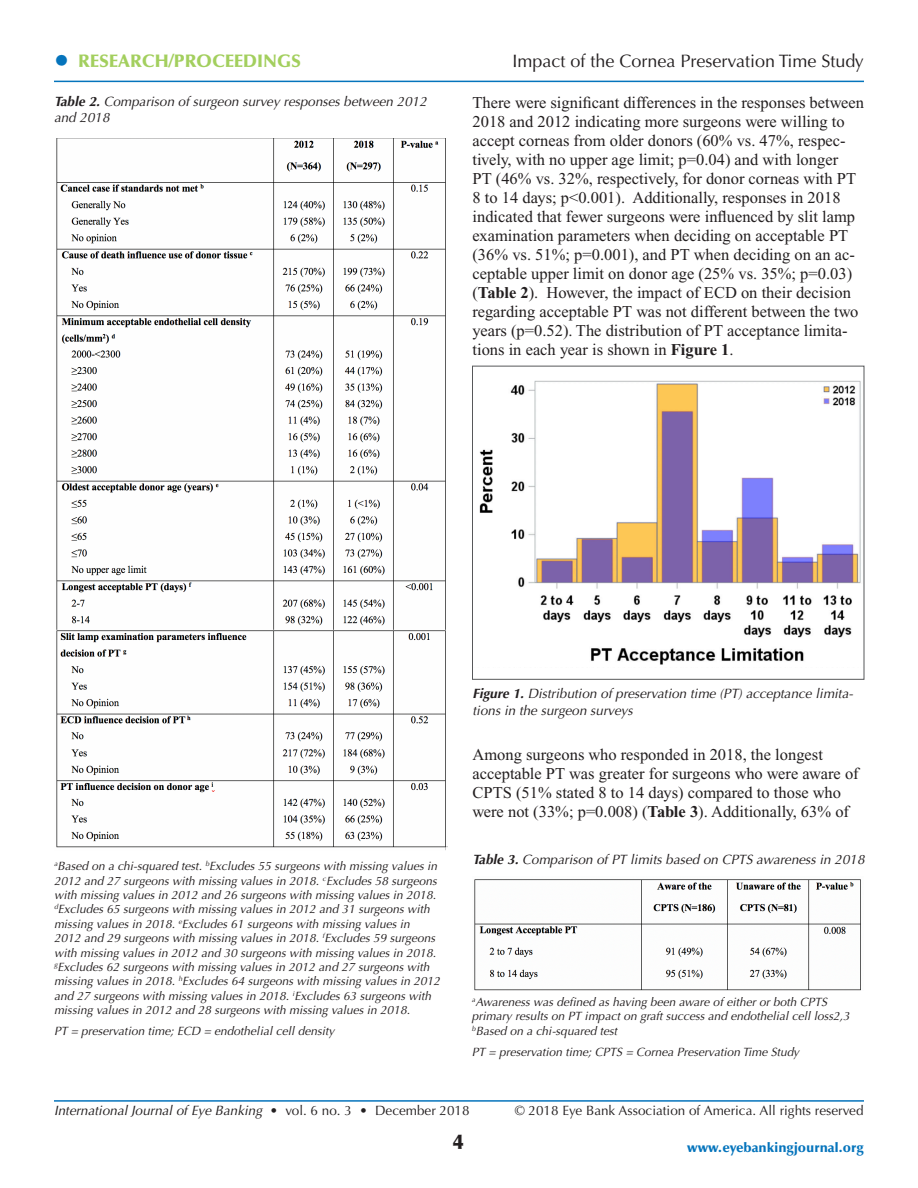
<style>
.page{position:relative;width:918px;height:1188px;background:#fff}
.page>*{position:absolute;margin:0;border:0;box-sizing:border-box;transform-origin:0 0}
.t1{font:900 21px "Optima";color:#231f20}
.t2{font:18px "Optima";color:#231f20}
.t3{font:900 18px "Optima";color:#a3cf5e}
.TEXT{font:16.5px/19px "Times New Roman";color:#231f20}
.t4{font:italic 13.5px/16.2px "Optima";color:#231f20}
.t5{font:13.5px "Optima";color:#231f20}
.t6{font:900 13.5px "Optima";color:#0574bc}
.t7{font:italic 12px/14.4px "Optima";color:#231f20}
.s1{font-size:30px;color:#0574bc}
.s2{font-weight:700}
.s3{font-style:normal}
</style>
<div class="page">
<hr style="left:54px;top:1100px;width:810px;height:2px;background:#0574bc">
<hr style="left:54px;top:81px;width:810px;height:1px;background:#0574bc">
<img style="left:56px;top:138px;width:391px;height:713px">
<img style="left:479px;top:380px;width:382px;height:285px">
<div style="left:472px;top:366px;width:392px;height:314px;border:1px solid #57585a"></div>
<img style="left:474px;top:879px;width:387px;height:112px">
<h2 class="t3" style="left:54px;top:50px;width:249px"><span class="s1">•</span> RESEARCH/PROCEEDINGS</h2>
<p class="t4" style="left:54px;top:93px;width:374px"><span class="s2">Table 2.</span> Comparison of surgeon survey responses between 2012 and 2018</p>
<p class="t2" style="left:512px;top:51px;width:353px">Impact of the Cornea Preservation Time Study</p>
<p class="TEXT" style="left:472px;top:93px;width:393px">There were significant differences in the responses between 2018 and 2012 indicating more surgeons were willing to accept corneas from older donors (60% vs. 47%, respec&shy;tively, with no upper age limit; p=0.04) and with longer<br>PT (46% vs. 32%, respectively, for donor corneas with PT 8 to 14 days; p&lt;0.001). Additionally, responses in 2018 indicated that fewer surgeons were influenced by slit lamp examination parameters when deciding on acceptable PT (36% vs. 51%; p=0.001), and PT when deciding on an ac&shy;ceptable upper limit on donor age (25% vs. 35%; p=0.03) (<span class="s2">Table 2</span>). However, the impact of ECD on their decision regarding acceptable PT was not different between the two years (p=0.52). The distribution of PT acceptance limita&shy;tions in each year is shown in <span class="s2">Figure 1</span>.</p>
<p class="t7" style="left:54px;top:859px;width:388px"><sup>a</sup>Based on a chi-squared test. <sup>b</sup>Excludes 55 surgeons with missing values in 2012 and 27 surgeons with missing values in 2018. <sup>c</sup>Excludes 58 surgeons with missing values in 2012 and 26 surgeons with missing values in 2018. <sup>d</sup>Excludes 65 surgeons with missing values in 2012 and 31 surgeons with missing values in 2018. <sup>e</sup>Excludes 61 surgeons with missing values in<br>2012 and 29 surgeons with missing values in 2018. <sup>f</sup>Excludes 59 surgeons with missing values in 2012 and 30 surgeons with missing values in 2018. <sup>g</sup>Excludes 62 surgeons with missing values in 2012 and 27 surgeons with missing values in 2018. <sup>h</sup>Excludes 64 surgeons with missing values in 2012 and 27 surgeons with missing values in 2018. <sup>i</sup>Excludes 63 surgeons with missing values in 2012 and 28 surgeons with missing values in 2018.</p>
<p class="t7" style="left:54px;top:1024px;width:282px">PT = preservation time; ECD = endothelial cell density</p>
<p class="t4" style="left:472px;top:686px;width:382px"><span class="s2">Figure 1.</span> Distribution of preservation time (PT) acceptance limita&shy;tions in the surgeon surveys</p>
<p class="TEXT" style="left:472px;top:745px;width:388px">Among surgeons who responded in 2018, the longest acceptable PT was greater for surgeons who were aware of CPTS (51% stated 8 to 14 days) compared to those who were not (33%; p=0.008) (<span class="s2">Table 3</span>). Additionally, 63% of</p>
<p class="t4" style="left:472px;top:852px;width:394px"><span class="s2">Table 3.</span> Comparison of PT limits based on CPTS awareness in 2018</p>
<p class="t7" style="left:472px;top:995px;width:380px"><sup>a</sup>Awareness was defined as having been aware of either or both CPTS primary results on PT impact on graft success and endothelial cell loss2,3 <sup>b</sup>Based on a chi-squared test</p>
<p class="t7" style="left:472px;top:1045px;width:329px">PT = preservation time; CPTS = Cornea Preservation Time Study</p>
<p class="t4" style="left:54px;top:1103px;width:417px">International Journal of Eye Banking <span class="s3">• vol. 6 no. 3 • December 2018</span></p>
<p class="t5" style="left:515px;top:1103px;width:350px">© 2018 Eye Bank Association of America. All rights reserved</p>
<h1 class="t1" style="left:453px;top:1130px;width:12px">4</h1>
<p class="t6" style="left:687px;top:1139px;width:178px">www.eyebankingjournal.org</p>
</div>
